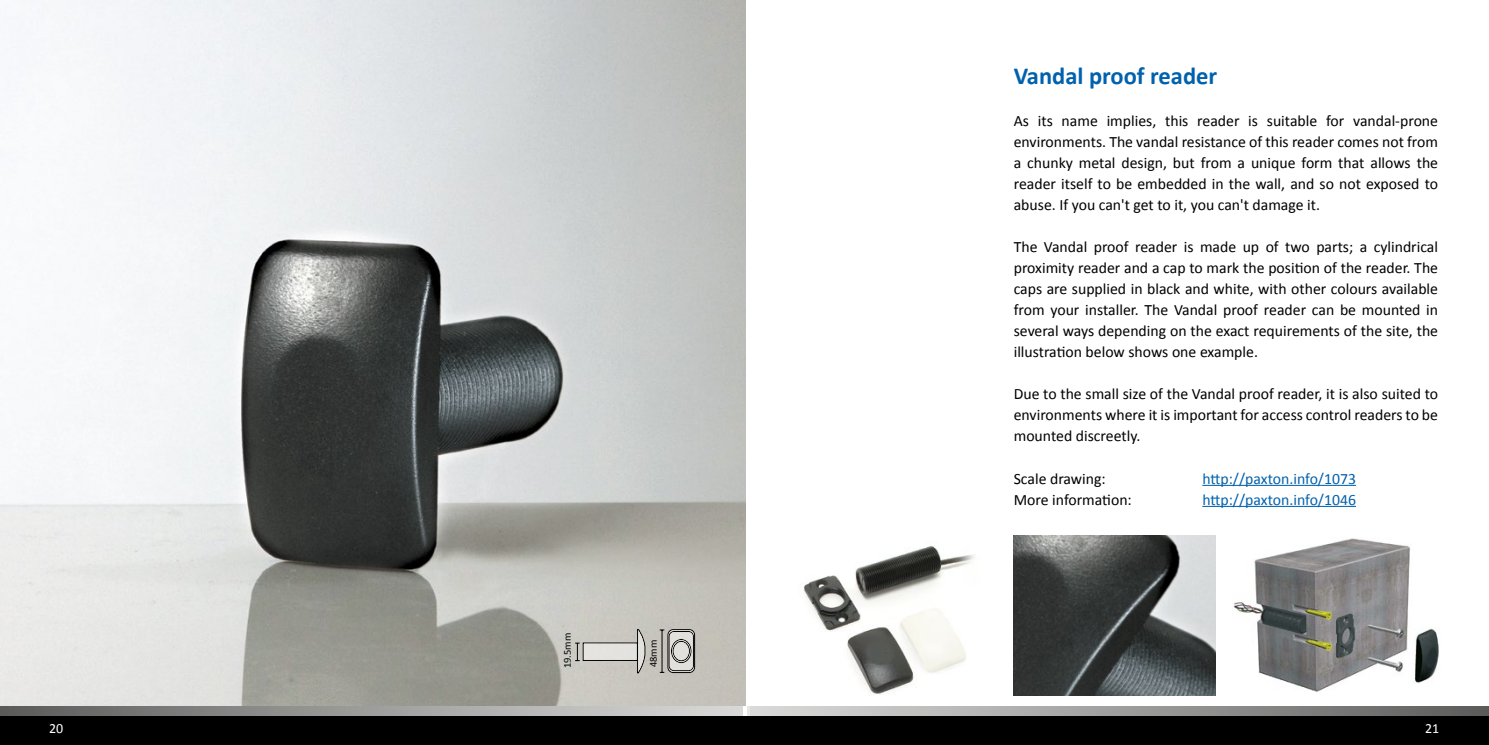
<style>
.page{position:relative;width:1489px;height:745px;background:#fff}
.page>*{position:absolute;margin:0;border:0;box-sizing:border-box;transform-origin:0 0}
.t1{font:700 24.5px "Calibri";color:#0061ad}
.t2{font:15.75px/21px "Calibri";color:#000;text-align:justify}
.t3{font:15.75px/21px "Calibri";color:#0061ad}
.t4{font:14px "Calibri";color:#fff}
.t5{font:10.5px "Calibri";color:#000}
</style>
<div class="page">
<img style="left:0;top:0;width:745px;height:706px">
<img style="left:804px;top:546px;width:171px;height:148px">
<img style="left:1013px;top:535px;width:202px;height:159px">
<img style="left:1233px;top:538px;width:206px;height:154px">
<hr style="left:1202px;top:484px;width:153px;height:1px;background:#0061ad">
<hr style="left:1202px;top:505px;width:153px;height:1px;background:#0061ad">
<hr style="left:661px;top:629px;width:1px;height:43px;background:#000">
<svg style="left:575px;top:642px;width:4px;height:18px"></svg>
<div style="left:667px;top:629px;width:27px;height:43px;border:1px solid #000;border-radius:5px"></div>
<svg style="left:637px;top:628px;width:8px;height:44px"></svg>
<div style="left:583px;top:642px;width:54px;height:18px;background:linear-gradient(to right,#e6e4e0,#e3e2de)"></div>
<svg style="left:668px;top:629px;width:26px;height:43px"></svg>
<div style="left:0;top:706px;width:744px;height:38px;background:linear-gradient(to right,#5d5d5c,#dcdcdb)"></div>
<div style="left:743px;top:706px;width:745px;height:38px;background:linear-gradient(to right,#dedede,#5e5e5d)"></div>
<div style="left:743px;top:715px;width:745px;height:29px;background:#000"></div>
<div style="left:0;top:715px;width:744px;height:29px;background:#000"></div>
<h1 class="t1" style="left:1013px;top:60px;width:205px">Vandal proof reader</h1>
<p class="t2" style="left:1013px;top:110px;width:426px">As its name implies, this reader is suitable for vandal-prone environments. The vandal resistance of this reader comes not from a chunky metal design, but from a unique form that allows the reader itself to be embedded in the wall, and so not exposed to abuse. If you can't get to it, you can't damage it.</p>
<p class="t2" style="left:1013px;top:236px;width:426px">The Vandal proof reader is made up of two parts; a cylindrical proximity reader and a cap to mark the position of the reader. The caps are supplied in black and white, with other colours available from your installer. The Vandal proof reader can be mounted in several ways depending on the exact requirements of the site, the illustration below shows one example.</p>
<p class="t2" style="left:1013px;top:383px;width:426px">Due to the small size of the Vandal proof reader, it is also suited to environments where it is important for access control readers to be mounted discreetly.</p>
<p class="t5" style="left:561px;top:668px;width:37px;rotate:-90deg">19.5mm</p>
<p class="t5" style="left:646px;top:666px;width:29px;rotate:-90deg">48mm</p>
<p class="t2" style="left:1013px;top:467px;width:120px">Scale drawing:<br>More information:</p>
<p class="t3" style="left:1202px;top:467px;width:155px">http://paxton.info/1073 http://paxton.info/1046</p>
<p class="t4" style="left:49px;top:719px;width:16px">20</p>
<p class="t4" style="left:1424px;top:719px;width:16px">21</p>
</div>
